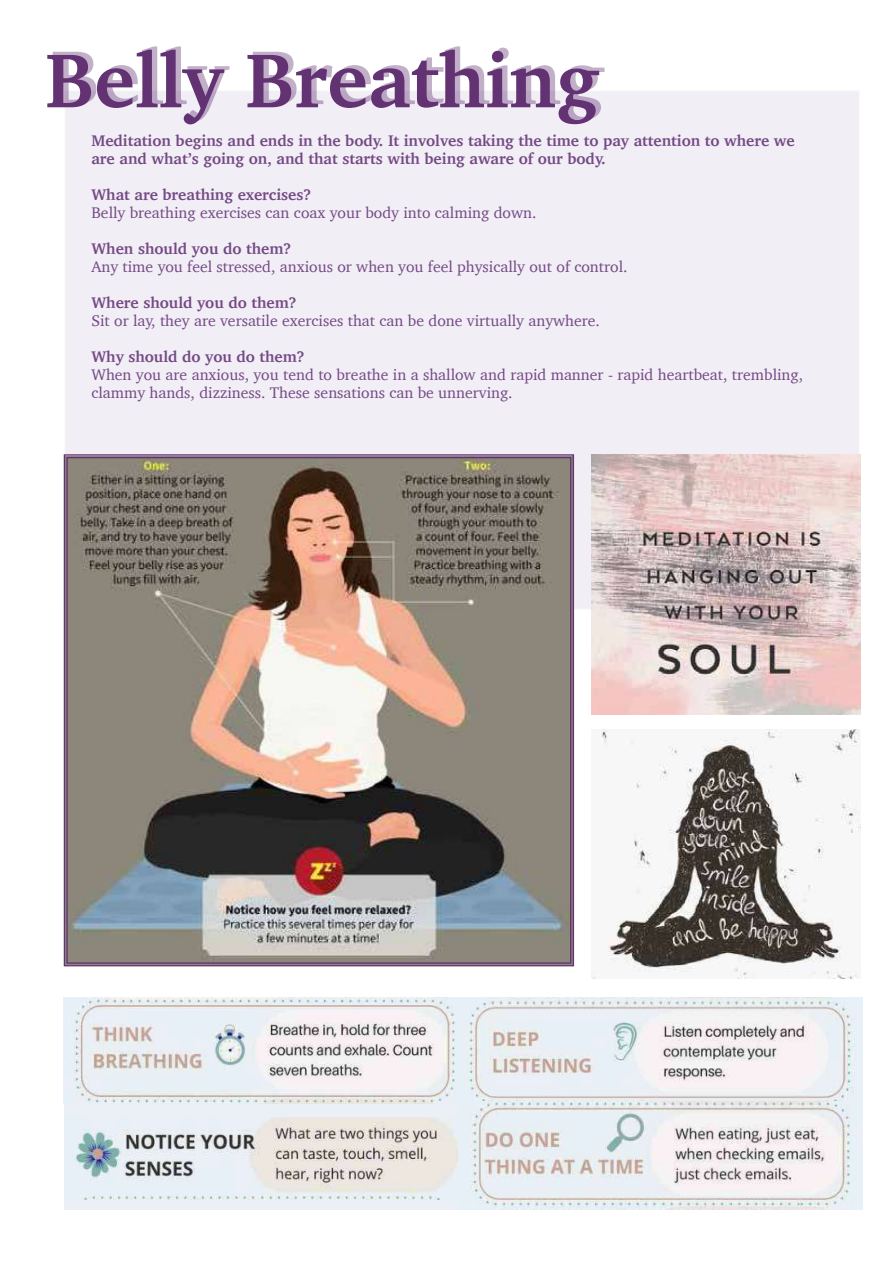
<style>
.page{position:relative;width:893px;height:1263px;background:#fff}
.page>*{position:absolute;margin:0;border:0;box-sizing:border-box;transform-origin:0 0}
.t1{font:700 78px "Charter";color:#623273}
.t2{font:15.75px/18px "Charter";color:#744984}
.t3{font:700 15.75px/18px "Charter";color:#744984}
</style>
<div class="page">
<div style="left:64px;top:998px;width:781px;height:212px;background:#ebf0f7"></div>
<div style="left:64px;top:90px;width:796px;height:520px;background:#ede9f3;border:2px solid #f8fbf5"></div>
<svg style="left:63px;top:454px;width:512px;height:513px;background:#91857d"></svg>
<img style="left:591px;top:454px;width:269px;height:260px">
<img style="left:591px;top:730px;width:269px;height:249px">
<img style="left:74px;top:998px;width:381px;height:106px">
<img style="left:72px;top:1117px;width:386px;height:83px">
<img style="left:469px;top:998px;width:393px;height:212px">
<img style="left:469px;top:1101px;width:388px;height:109px">
<h1 class="t1" style="left:50px;top:10px;width:555px">Belly Breathing</h1>
<p class="t3" style="left:91px;top:132px;width:705px">Meditation begins and ends in the body. It involves taking the time to pay attention to where we are and what’s going on, and that starts with being aware of our body.</p>
<p class="t3" style="left:91px;top:186px;width:221px">What are breathing exercises?</p>
<p class="t2" style="left:91px;top:204px;width:447px">Belly breathing exercises can coax your body into calming down.</p>
<p class="t3" style="left:91px;top:240px;width:201px">When should you do them?</p>
<p class="t2" style="left:91px;top:258px;width:538px">Any time you feel stressed, anxious or when you feel physically out of control.</p>
<p class="t3" style="left:91px;top:294px;width:207px">Where should you do them?</p>
<p class="t2" style="left:91px;top:312px;width:510px">Sit or lay, they are versatile exercises that can be done virtually anywhere.</p>
<p class="t3" style="left:91px;top:348px;width:215px">Why should do you do them?</p>
<p class="t2" style="left:91px;top:366px;width:713px">When you are anxious, you tend to breathe in a shallow and rapid manner - rapid heartbeat, trembling, clammy hands, dizziness. These sensations can be unnerving.</p>
</div>
